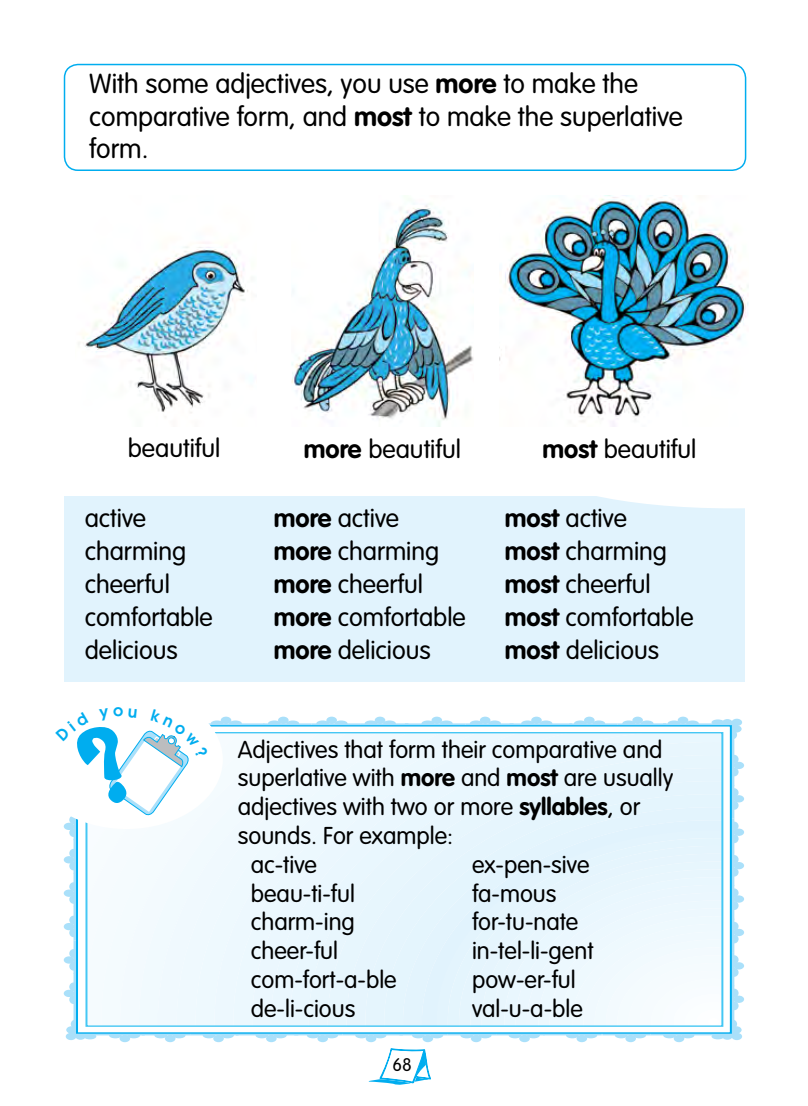
<style>
.page{position:relative;width:808px;height:1106px;background:#fff}
.page>*{position:absolute;margin:0;border:0;box-sizing:border-box;transform-origin:0 0}
.t1{font:300 27px/32.4px "VAG Rounded";color:#000}
.t2{font:300 25.5px "VAG Rounded";color:#000}
.t3{font:300 24px "VAG Rounded";color:#000}
.t4{font:300 18px "VAG Rounded";color:#000}
.s1{font-weight:700}
</style>
<div class="page">
<svg style="left:369px;top:1048px;width:61px;height:36px"></svg>
<img style="left:78px;top:247px;width:174px;height:170px">
<div style="left:75px;top:1032px;width:11px;height:7px;background:#aae0fa;border-radius:50%"></div>
<div style="left:66px;top:1032px;width:10px;height:8px;background:#aae0fa;border-radius:50%"></div>
<div style="left:84px;top:1033px;width:12px;height:6px;background:#aae0fa;border-radius:50%"></div>
<div style="left:120px;top:1034px;width:10px;height:8px;background:#aae0fa;border-radius:50%"></div>
<div style="left:127px;top:1032px;width:13px;height:6px;background:#aae0fa;border-radius:50%"></div>
<div style="left:109px;top:1032px;width:13px;height:6px;background:#aae0fa;border-radius:50%"></div>
<div style="left:165px;top:1034px;width:10px;height:8px;background:#aae0fa;border-radius:50%"></div>
<div style="left:173px;top:1032px;width:13px;height:6px;background:#aae0fa;border-radius:50%"></div>
<div style="left:154px;top:1032px;width:13px;height:6px;background:#aae0fa;border-radius:50%"></div>
<div style="left:213px;top:1034px;width:11px;height:8px;background:#aae0fa;border-radius:50%"></div>
<div style="left:221px;top:1032px;width:13px;height:6px;background:#aae0fa;border-radius:50%"></div>
<div style="left:203px;top:1032px;width:12px;height:6px;background:#aae0fa;border-radius:50%"></div>
<div style="left:266px;top:1034px;width:11px;height:8px;background:#aae0fa;border-radius:50%"></div>
<div style="left:274px;top:1032px;width:13px;height:6px;background:#aae0fa;border-radius:50%"></div>
<div style="left:256px;top:1032px;width:12px;height:6px;background:#aae0fa;border-radius:50%"></div>
<div style="left:317px;top:1034px;width:11px;height:8px;background:#aae0fa;border-radius:50%"></div>
<div style="left:325px;top:1032px;width:13px;height:6px;background:#aae0fa;border-radius:50%"></div>
<div style="left:307px;top:1032px;width:13px;height:6px;background:#aae0fa;border-radius:50%"></div>
<div style="left:366px;top:1034px;width:10px;height:8px;background:#aae0fa;border-radius:50%"></div>
<div style="left:374px;top:1032px;width:12px;height:6px;background:#aae0fa;border-radius:50%"></div>
<div style="left:355px;top:1032px;width:13px;height:6px;background:#aae0fa;border-radius:50%"></div>
<div style="left:423px;top:1034px;width:10px;height:8px;background:#aae0fa;border-radius:50%"></div>
<div style="left:430px;top:1032px;width:13px;height:6px;background:#aae0fa;border-radius:50%"></div>
<div style="left:412px;top:1032px;width:13px;height:6px;background:#aae0fa;border-radius:50%"></div>
<div style="left:471px;top:1034px;width:10px;height:8px;background:#aae0fa;border-radius:50%"></div>
<div style="left:479px;top:1032px;width:12px;height:6px;background:#aae0fa;border-radius:50%"></div>
<div style="left:460px;top:1032px;width:13px;height:6px;background:#aae0fa;border-radius:50%"></div>
<div style="left:519px;top:1034px;width:11px;height:8px;background:#aae0fa;border-radius:50%"></div>
<div style="left:527px;top:1032px;width:13px;height:6px;background:#aae0fa;border-radius:50%"></div>
<div style="left:509px;top:1032px;width:12px;height:6px;background:#aae0fa;border-radius:50%"></div>
<div style="left:576px;top:1034px;width:11px;height:8px;background:#aae0fa;border-radius:50%"></div>
<div style="left:584px;top:1032px;width:13px;height:6px;background:#aae0fa;border-radius:50%"></div>
<div style="left:566px;top:1032px;width:13px;height:6px;background:#aae0fa;border-radius:50%"></div>
<div style="left:625px;top:1034px;width:11px;height:8px;background:#aae0fa;border-radius:50%"></div>
<div style="left:633px;top:1032px;width:13px;height:6px;background:#aae0fa;border-radius:50%"></div>
<div style="left:615px;top:1032px;width:12px;height:6px;background:#aae0fa;border-radius:50%"></div>
<div style="left:674px;top:1034px;width:10px;height:8px;background:#aae0fa;border-radius:50%"></div>
<div style="left:682px;top:1032px;width:12px;height:6px;background:#aae0fa;border-radius:50%"></div>
<div style="left:663px;top:1032px;width:13px;height:6px;background:#aae0fa;border-radius:50%"></div>
<div style="left:733px;top:761px;width:11px;height:8px;background:#aae0fa;border-radius:50%"></div>
<div style="left:730px;top:755px;width:8px;height:8px;background:#aae0fa;border-radius:50%"></div>
<div style="left:733px;top:795px;width:11px;height:7px;background:#aae0fa;border-radius:50%"></div>
<div style="left:730px;top:788px;width:8px;height:9px;background:#aae0fa;border-radius:50%"></div>
<div style="left:730px;top:801px;width:8px;height:8px;background:#aae0fa;border-radius:50%"></div>
<div style="left:733px;top:828px;width:11px;height:8px;background:#aae0fa;border-radius:50%"></div>
<div style="left:730px;top:834px;width:8px;height:9px;background:#aae0fa;border-radius:50%"></div>
<div style="left:733px;top:862px;width:11px;height:7px;background:#aae0fa;border-radius:50%"></div>
<div style="left:730px;top:855px;width:8px;height:8px;background:#aae0fa;border-radius:50%"></div>
<div style="left:733px;top:895px;width:11px;height:7px;background:#aae0fa;border-radius:50%"></div>
<div style="left:730px;top:888px;width:8px;height:9px;background:#aae0fa;border-radius:50%"></div>
<div style="left:730px;top:901px;width:8px;height:9px;background:#aae0fa;border-radius:50%"></div>
<div style="left:733px;top:928px;width:11px;height:8px;background:#aae0fa;border-radius:50%"></div>
<div style="left:733px;top:962px;width:11px;height:7px;background:#aae0fa;border-radius:50%"></div>
<div style="left:730px;top:955px;width:8px;height:9px;background:#aae0fa;border-radius:50%"></div>
<div style="left:730px;top:968px;width:8px;height:8px;background:#aae0fa;border-radius:50%"></div>
<div style="left:733px;top:995px;width:11px;height:7px;background:#aae0fa;border-radius:50%"></div>
<div style="left:730px;top:1001px;width:8px;height:9px;background:#aae0fa;border-radius:50%"></div>
<div style="left:731px;top:725px;width:11px;height:7px;background:#aae0fa;border-radius:50%"></div>
<div style="left:731px;top:718px;width:11px;height:8px;background:#aae0fa;border-radius:50%"></div>
<div style="left:731px;top:1026px;width:11px;height:7px;background:#aae0fa;border-radius:50%"></div>
<div style="left:722px;top:1032px;width:11px;height:7px;background:#aae0fa;border-radius:50%"></div>
<div style="left:731px;top:1032px;width:11px;height:8px;background:#aae0fa;border-radius:50%"></div>
<div style="left:711px;top:1033px;width:13px;height:6px;background:#aae0fa;border-radius:50%"></div>
<div style="left:64px;top:496px;width:680px;height:185px;background:#e1f3fd"></div>
<svg style="left:598px;top:496px;width:146px;height:12px"></svg>
<div style="left:64px;top:64px;width:682px;height:107px;border:2px solid #00adef;border-radius:14px"></div>
<img style="left:500px;top:195px;width:248px;height:232px">
<img style="left:291px;top:203px;width:183px;height:224px">
<svg style="left:63px;top:716px;width:674px;height:320px"></svg>
<p class="t1" style="left:89px;top:68px;width:595px">With some adjectives, you use <span class="s1">more</span> to make the comparative form, and <span class="s1">most</span> to make the superlative form.</p>
<p class="t2" style="left:128px;top:434px;width:94px">beautiful</p>
<p class="t2" style="left:304px;top:434px;width:159px"><span class="s1">more</span> beautiful</p>
<p class="t2" style="left:543px;top:434px;width:155px"><span class="s1">most</span> beautiful</p>
<p class="t2" style="left:85px;top:503px;width:63px">active</p>
<p class="t2" style="left:274px;top:503px;width:127px"><span class="s1">more</span> active</p>
<p class="t2" style="left:505px;top:503px;width:124px"><span class="s1">most</span> active</p>
<p class="t2" style="left:85px;top:536px;width:103px">charming</p>
<p class="t2" style="left:274px;top:536px;width:167px"><span class="s1">more</span> charming</p>
<p class="t2" style="left:505px;top:536px;width:164px"><span class="s1">most</span> charming</p>
<p class="t2" style="left:85px;top:569px;width:87px">cheerful</p>
<p class="t2" style="left:274px;top:569px;width:151px"><span class="s1">more</span> cheerful</p>
<p class="t2" style="left:505px;top:569px;width:147px"><span class="s1">most</span> cheerful</p>
<p class="t2" style="left:85px;top:602px;width:130px">comfortable</p>
<p class="t2" style="left:274px;top:602px;width:194px"><span class="s1">more</span> comfortable</p>
<p class="t2" style="left:505px;top:602px;width:190px"><span class="s1">most</span> comfortable</p>
<p class="t2" style="left:85px;top:635px;width:95px">delicious</p>
<p class="t2" style="left:274px;top:635px;width:159px"><span class="s1">more</span> delicious</p>
<p class="t2" style="left:505px;top:635px;width:156px"><span class="s1">most</span> delicious</p>
<p class="t3" style="left:238px;top:735px;width:426px">Adjectives that form their comparative and</p>
<p class="t3" style="left:238px;top:764px;width:437px">superlative with <span class="s1">more</span> and <span class="s1">most</span> are usually</p>
<p class="t3" style="left:238px;top:793px;width:404px">adjectives with two or more <span class="s1">syllables</span>, or</p>
<p class="t3" style="left:238px;top:822px;width:217px">sounds. For example:</p>
<p class="t3" style="left:251px;top:850px;width:68px">ac-tive</p>
<p class="t3" style="left:472px;top:850px;width:119px">ex-pen-sive</p>
<p class="t3" style="left:251px;top:879px;width:106px">beau-ti-ful</p>
<p class="t3" style="left:472px;top:879px;width:86px">fa-mous</p>
<p class="t3" style="left:251px;top:908px;width:106px">charm-ing</p>
<p class="t3" style="left:472px;top:908px;width:108px">for-tu-nate</p>
<p class="t3" style="left:251px;top:937px;width:89px">cheer-ful</p>
<p class="t3" style="left:472px;top:937px;width:123px">in-tel-li-gent</p>
<p class="t3" style="left:251px;top:966px;width:147px">com-fort-a-ble</p>
<p class="t3" style="left:472px;top:966px;width:105px">pow-er-ful</p>
<p class="t3" style="left:251px;top:994px;width:106px">de-li-cious</p>
<p class="t3" style="left:472px;top:994px;width:112px">val-u-a-ble</p>
<p class="t4" style="left:392px;top:1054px;width:21px">68</p>
</div>
